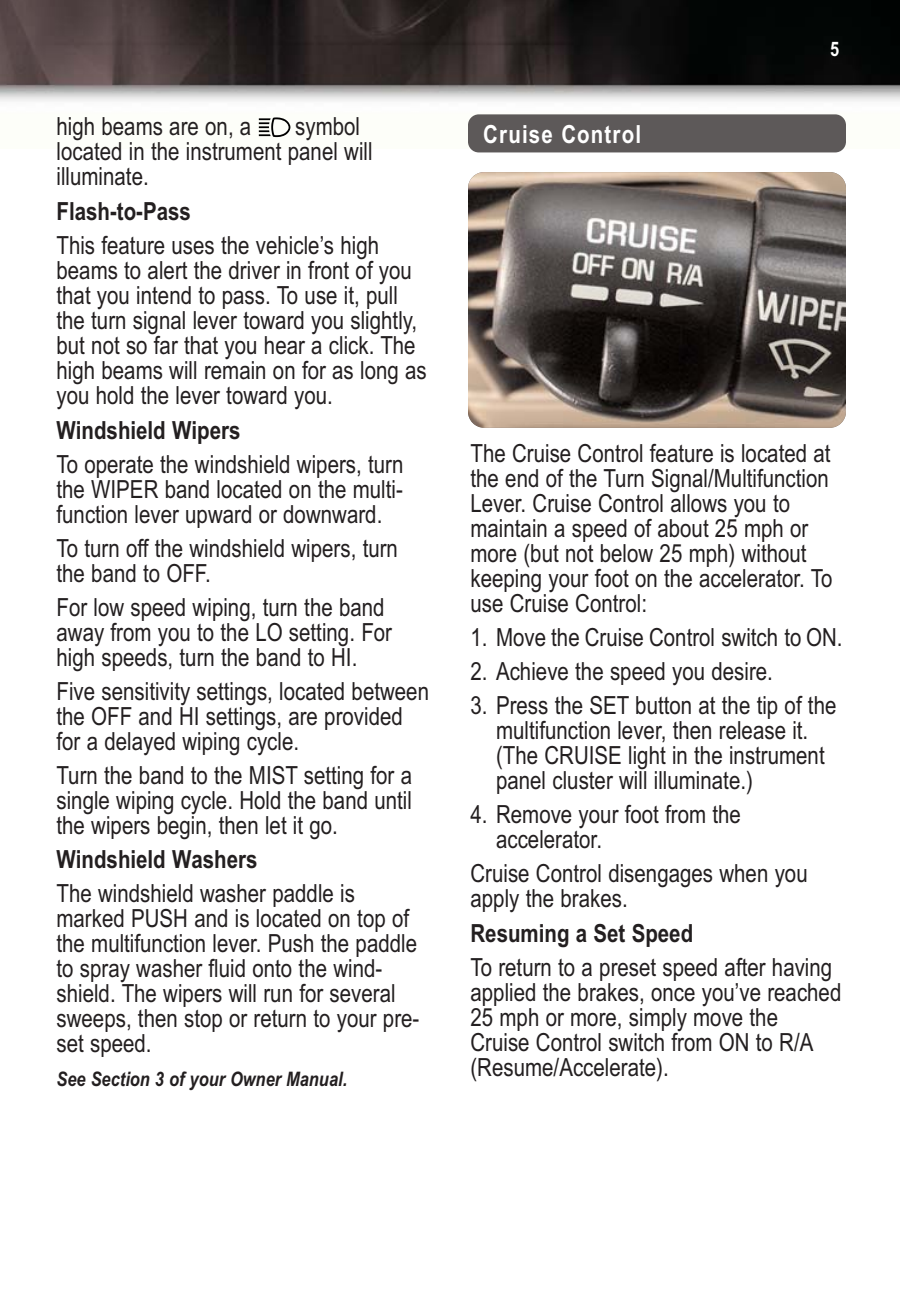
<style>
.page{position:relative;width:900px;height:1295px;background:#fff}
.page>*{position:absolute;margin:0;border:0;box-sizing:border-box;transform-origin:0 0}
.t1{font:25px/25px "Arial Narrow";color:#231f20}
.t2{font:700 25px "Arial Narrow";color:#231f20}
.t3{font:700 25px "Arial Narrow";letter-spacing:.045em;color:#fff}
.t4{font:italic 700 20px "Arial Narrow";color:#231f20}
.t5{font:700 20px "Arial Narrow";color:#fff}
</style>
<div class="page">
<img style="left:0;top:0;width:900px;height:149px">
<div style="left:468px;top:114px;width:378px;height:38px;background:#5d5959;border-radius:11px"></div>
<img style="left:468px;top:172px;width:378px;height:256px;border-radius:16px">
<svg style="left:257px;top:117px;width:34px;height:22px"></svg>
<p class="t1" style="left:57px;top:116px;width:318px;text-indent:239px">symbol located in the instrument panel will illuminate.</p>
<p class="t2" style="left:57px;top:202px;width:136px">Flash-to-Pass</p>
<p class="t1" style="left:57px;top:235px;width:372px">This feature uses the vehicle’s high beams to alert the driver in front of you that you intend to pass. To use it, pull the turn signal lever toward you slightly, but not so far that you hear a click. The high beams will remain on for as long as you hold the lever toward you.</p>
<p class="t2" style="left:57px;top:421px;width:185px">Windshield Wipers</p>
<p class="t1" style="left:57px;top:454px;width:348px;text-align:justify">To operate the windshield wipers, turn the WIPER band located on the multi&shy;function lever upward or downward.</p>
<p class="t1" style="left:57px;top:538px;width:343px">To turn off the windshield wipers, turn the band to OFF.</p>
<p class="t1" style="left:57px;top:597px;width:337px">For low speed wiping, turn the band away from you to the LO setting. For high speeds, turn the band to HI.</p>
<p class="t1" style="left:57px;top:681px;width:374px">Five sensitivity settings, located between the OFF and HI settings, are provided for a delayed wiping cycle.</p>
<p class="t1" style="left:57px;top:765px;width:357px;text-align:justify">Turn the band to the MIST setting for a single wiping cycle. Hold the band until the wipers begin, then let it go.</p>
<p class="t2" style="left:57px;top:850px;width:203px">Windshield Washers</p>
<p class="t1" style="left:57px;top:883px;width:364px">The windshield washer paddle is marked PUSH and is located on top of the multifunction lever. Push the paddle to spray washer fluid onto the wind&shy;shield. The wipers will run for several sweeps, then stop or return to your pre&shy;set speed.</p>
<p class="t4" style="left:57px;top:1071px;width:292px">See Section 3 of your Owner Manual.</p>
<p class="t1" style="left:57px;top:116px;width:196px">high beams are on, a</p>
<p class="t3" style="left:483px;top:125px;width:159px">Cruise Control</p>
<p class="t5" style="left:830px;top:42px;width:11px">5</p>
<p class="t1" style="left:471px;top:444px;width:364px">The Cruise Control feature is located at the end of the Turn Signal/Multifunction Lever. Cruise Control allows you to maintain a speed of about 25 mph or more (but not below 25 mph) without keeping your foot on the accelerator. To use Cruise Control:</p>
<p class="t1" style="left:471px;top:628px;width:374px">1. Move the Cruise Control switch to ON.</p>
<p class="t1" style="left:471px;top:662px;width:304px">2. Achieve the speed you desire.</p>
<p class="t1" style="left:496px;top:696px;width:342px;text-indent:-26px">3. Press the SET button at the tip of the multifunction lever, then release it. (The CRUISE light in the instrument panel cluster will illuminate.)</p>
<p class="t1" style="left:496px;top:805px;width:246px;text-indent:-26px">4. Remove your foot from the accelerator.</p>
<p class="t1" style="left:471px;top:864px;width:339px">Cruise Control disengages when you apply the brakes.</p>
<p class="t2" style="left:471px;top:924px;width:224px">Resuming a Set Speed</p>
<p class="t1" style="left:471px;top:957px;width:372px">To return to a preset speed after having applied the brakes, once you’ve reached 25 mph or more, simply move the Cruise Control switch from ON to R/A (Resume/Accelerate).</p>
</div>
